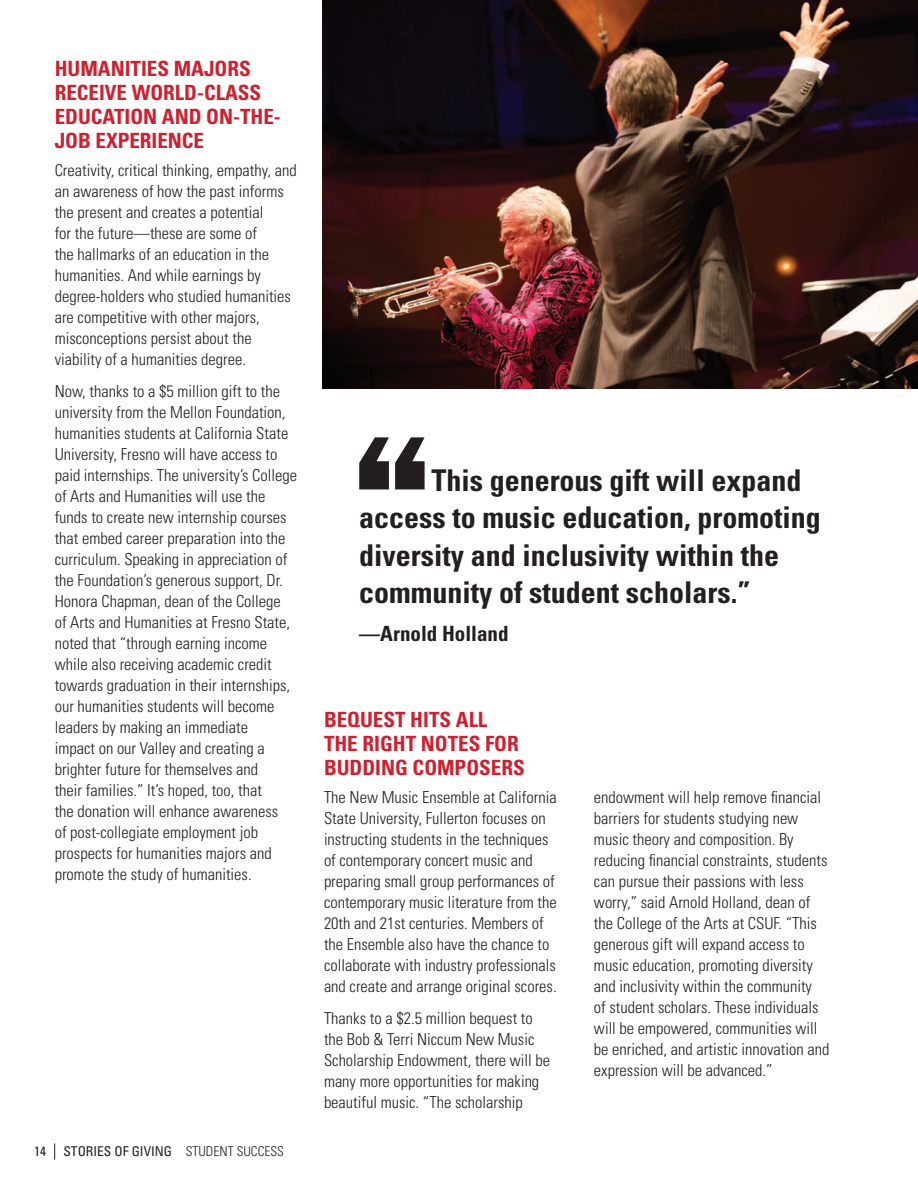
<style>
.page{position:relative;width:918px;height:1188px;background:#fff}
.page>*{position:absolute;margin:0;border:0;box-sizing:border-box;transform-origin:0 0}
.t1{font:700 condensed 30px/37.5px "Univers LT Std";color:#231f20}
.t2{font:700 condensed 21px/24px "Univers LT Std";color:#cf202f}
.t3{font:700 condensed 21px "Univers LT Std";color:#231f20}
.t4{font:300 condensed 16.5px/21px "Univers LT Std";color:#231f20}
.t5{font:condensed 13.5px "Univers LT Std";color:#231f20}
.s1{font-weight:300}
</style>
<div class="page">
<img style="left:323px;top:0;width:595px;height:388px">
<svg style="left:359px;top:437px;width:66px;height:52px"></svg>
<svg style="left:54px;top:1143px;width:1px;height:17px"></svg>
<h3 class="t2" style="left:55px;top:56px;width:228px">HUMANITIES MAJORS<br>RECEIVE WORLD-CLASS<br>EDUCATION AND ON-THE-<br>JOB EXPERIENCE</h3>
<p class="t4" style="left:55px;top:159px;width:244px">Creativity, critical thinking, empathy, and an awareness of how the past informs the present and creates a potential<br>for the future—these are some of<br>the hallmarks of an education in the humanities. And while earnings by degree-holders who studied humanities are competitive with other majors, misconceptions persist about the viability of a humanities degree.</p>
<p class="t4" style="left:55px;top:380px;width:244px">Now, thanks to a $5 million gift to the university from the Mellon Foundation, humanities students at California State University, Fresno will have access to paid internships. The university’s College of Arts and Humanities will use the funds to create new internship courses that embed career preparation into the curriculum. Speaking in appreciation of the Foundation’s generous support, Dr.<br>Honora Chapman, dean of the College<br>of Arts and Humanities at Fresno State, noted that “through earning income while also receiving academic credit towards graduation in their internships, our humanities students will become leaders by making an immediate<br>impact on our Valley and creating a brighter future for themselves and<br>their families.” It’s hoped, too, that<br>the donation will enhance awareness<br>of post-collegiate employment job prospects for humanities majors and promote the study of humanities.</p>
<p class="t5" style="left:34px;top:1143px;width:13px">14</p>
<p class="t5" style="left:63px;top:1143px;width:222px">STORIES OF GIVING <span class="s1">STUDENT SUCCESS</span></p>
<p class="t1" style="left:359px;top:461px;width:463px;text-indent:72px">This generous gift will expand access to music education, promoting diversity and inclusivity within the community of student scholars.”</p>
<p class="t3" style="left:359px;top:621px;width:151px">—Arnold Holland</p>
<h3 class="t2" style="left:324px;top:708px;width:202px">BEQUEST HITS ALL<br>THE RIGHT NOTES FOR<br>BUDDING COMPOSERS</h3>
<p class="t4" style="left:324px;top:787px;width:234px">The New Music Ensemble at California State University, Fullerton focuses on instructing students in the techniques of contemporary concert music and preparing small group performances of contemporary music literature from the 20th and 21st centuries. Members of the Ensemble also have the chance to collaborate with industry professionals and create and arrange original scores.</p>
<p class="t4" style="left:324px;top:1007px;width:228px">Thanks to a $2.5 million bequest to the Bob &amp; Terri Niccum New Music Scholarship Endowment, there will be many more opportunities for making beautiful music. “The scholarship</p>
<p class="t4" style="left:594px;top:786px;width:237px">endowment will help remove financial barriers for students studying new music theory and composition. By reducing financial constraints, students can pursue their passions with less worry,” said Arnold Holland, dean of the College of the Arts at CSUF. “This generous gift will expand access to music education, promoting diversity and inclusivity within the community<br>of student scholars. These individuals will be empowered, communities will be enriched, and artistic innovation and expression will be advanced.”</p>
</div>
